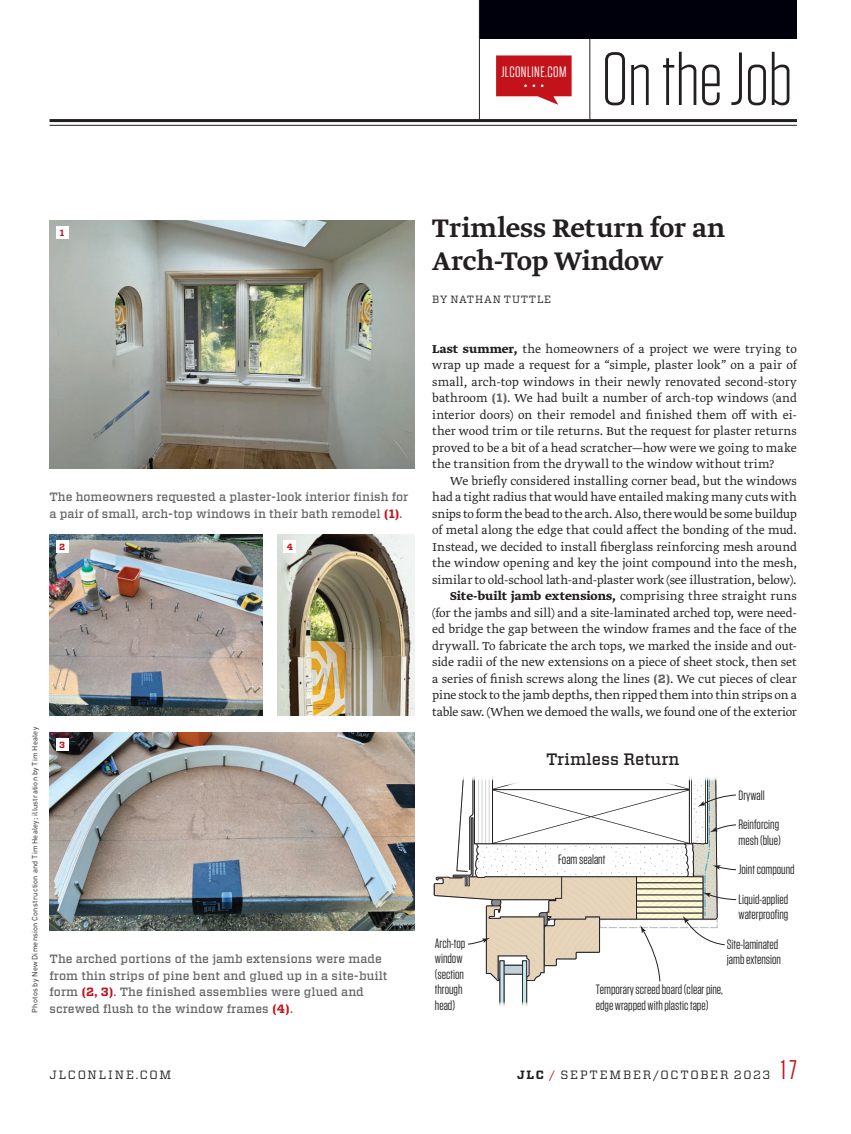
<style>
.page{position:relative;width:851px;height:1134px;background:#fff}
.page>*{position:absolute;margin:0;border:0;box-sizing:border-box;transform-origin:0 0}
.Eyebrow_-_Tungsten_L{font:300 75px "Tungsten";letter-spacing:-.015em;color:#231f20}
.Head_-_Greta_Medium{font:500 30px/33px "Greta Text Std";letter-spacing:-.005em;color:#231f20}
.t1{font:27px "Tungsten";color:#c4121a}
.t2{font:500 16.5px "Vitesse";color:#231f20}
.t3{font:15px "Tungsten";letter-spacing:.03em;color:#fff}
.Body_-_Greta_Light_9{font:300 13.5px/16.5px "Greta Text Std";letter-spacing:-.01em;color:#231f20;text-align:justify}
.Body_-_NoIndent_Gret{font:300 13.5px/16.5px "Greta Text Std";letter-spacing:.015em;color:#231f20;text-align:justify}
.t4{font:13.5px/15.5px "Tungsten";color:#231f20}
.Caption_-_Vitesse_Bo{font:500 12px/16.5px "Vitesse";letter-spacing:.005em;color:#636366}
.t5{font:12px "Vitesse";letter-spacing:.14em;color:#231f20}
.Byline_-_Vitesse_Boo{font:10.5px "Vitesse";letter-spacing:.07em;color:#231f20}
.Xtra_-_Number_-_Vite{font:700 9px "Vitesse";color:#c4121a}
.Credit_-_Dinot_5_7_R{font:7.5px "DINOT";letter-spacing:.03em;color:#231f20}
.s1{font-weight:700;color:#c4121a}
.s2{font-weight:700}
.s3{font-family:"Vitesse";font-weight:700;font-size:12px;color:#636366}
.s4{color:#c4121a}
</style>
<div class="page">
<img style="left:50px;top:221px;width:364px;height:247px">
<img style="left:277px;top:534px;width:137px;height:182px">
<img style="left:50px;top:534px;width:212px;height:182px">
<img style="left:50px;top:732px;width:364px;height:198px">
<svg style="left:434px;top:777px;width:303px;height:205px"></svg>
<div style="left:56px;top:227px;width:12px;height:12px;background:#fff"></div>
<div style="left:56px;top:540px;width:12px;height:12px;background:#fff"></div>
<div style="left:284px;top:540px;width:12px;height:12px;background:#fff"></div>
<div style="left:56px;top:738px;width:12px;height:12px;background:#fff"></div>
<hr style="left:49px;top:119px;width:747px;height:3px;background:#231f20">
<hr style="left:49px;top:125px;width:747px;height:1px;background:#231f20">
<div style="left:479px;top:0;width:317px;height:39px;background:#00000d"></div>
<hr style="left:589px;top:38px;width:1px;height:81px;background:#231f20">
<hr style="left:479px;top:0;width:1px;height:119px;background:#231f20">
<svg style="left:496px;top:55px;width:75px;height:50px"></svg>
<p class="t3" style="left:501px;top:64px;width:67px">JLCONLINE.COM</p>
<p class="Eyebrow_-_Tungsten_L" style="left:601px;top:41px;width:193px">On the Job</p>
<p class="Xtra_-_Number_-_Vite" style="left:60px;top:227px;width:6px">1</p>
<p class="Caption_-_Vitesse_Bo" style="left:50px;top:489px;width:360px">The homeowners requested a plaster-look interior finish for a pair of small, arch-top windows in their bath remodel <span class="s1">(1)</span>.</p>
<p class="Xtra_-_Number_-_Vite" style="left:59px;top:541px;width:8px">2</p>
<p class="Xtra_-_Number_-_Vite" style="left:287px;top:541px;width:8px">4</p>
<p class="Credit_-_Dinot_5_7_R" style="left:30px;top:1013px;width:287px;rotate:-90deg">Photos by New Dimension Construction and Tim Healey; illustration by Tim Healey</p>
<p class="Xtra_-_Number_-_Vite" style="left:59px;top:739px;width:7px">3</p>
<p class="Caption_-_Vitesse_Bo" style="left:50px;top:951px;width:339px">The arched portions of the jamb extensions were made from thin strips of pine bent and glued up in a site-built form <span class="s1">(2, 3)</span>. The finished assemblies were glued and screwed flush to the window frames <span class="s1">(4)</span>.</p>
<p class="Head_-_Greta_Medium" style="left:432px;top:213px;width:294px">Trimless Return for an<br>Arch-Top Window</p>
<p class="Byline_-_Vitesse_Boo" style="left:432px;top:292px;width:120px">BY NATHAN TUTTLE</p>
<p class="Body_-_NoIndent_Gret" style="left:432px;top:341px;width:366px"><span class="s2">Last summer,</span> the homeowners of a project we were trying to wrap up made a request for a “simple, plaster look” on a pair of small, arch-top windows in their newly renovated second-story bathroom <span class="s3">(1)</span>. We had built a number of arch-top windows (and interior doors) on their remodel and finished them off with ei&shy;ther wood trim or tile returns. But the request for plaster returns proved to be a bit of a head scratcher—how were we going to make the transition from the drywall to the window without trim?</p>
<p class="Body_-_Greta_Light_9" style="left:432px;top:473px;width:366px;text-indent:18px">We briefly considered installing corner bead, but the windows had a tight radius that would have entailed making many cuts with snips to form the bead to the arch. Also, there would be some buildup of metal along the edge that could affect the bonding of the mud.<br>Instead, we decided to install fiberglass reinforcing mesh around the window opening and key the joint compound into the mesh, similar to old-school lath-and-plaster work (see illustration, below).</p>
<p class="Body_-_Greta_Light_9" style="left:432px;top:588px;width:366px;text-indent:18px"><span class="s2">Site-built jamb extensions,</span> comprising three straight runs (for the jambs and sill) and a site-laminated arched top, were need&shy;ed bridge the gap between the window frames and the face of the drywall. To fabricate the arch tops, we marked the inside and out&shy;side radii of the new extensions on a piece of sheet stock, then set a series of finish screws along the lines <span class="s3">(2)</span>. We cut pieces of clear pine stock to the jamb depths, then ripped them into thin strips on a table saw. (When we demoed the walls, we found one of the exterior</p>
<p class="t2" style="left:546px;top:748px;width:135px">Trimless Return</p>
<p class="t4" style="left:558px;top:852px;width:49px">Foam sealant</p>
<p class="t4" style="left:738px;top:787px;width:28px">Drywall</p>
<p class="t4" style="left:738px;top:817px;width:44px">Reinforcing mesh (blue)</p>
<p class="t4" style="left:738px;top:855px;width:58px;line-height:29.7px">Joint compound<br>Liquid-applied</p>
<p class="t4" style="left:738px;top:907px;width:51px">waterproofing</p>
<p class="t4" style="left:435px;top:936px;width:32px">Arch-top window (section through head)</p>
<p class="t4" style="left:726px;top:937px;width:56px">Site-laminated jamb extension</p>
<p class="t4" style="left:595px;top:982px;width:129px">Temporary screed board (clear pine, edge wrapped with plastic tape)</p>
<p class="t5" style="left:50px;top:1066px;width:123px">JLCONLINE.COM</p>
<p class="t5" style="left:517px;top:1066px;width:255px"><span class="s2">JLC</span> <span class="s4">/</span> SEPTEMBER/OCTOBER 2023</p>
<h3 class="t1" style="left:781px;top:1055px;width:17px">17</h3>
</div>
